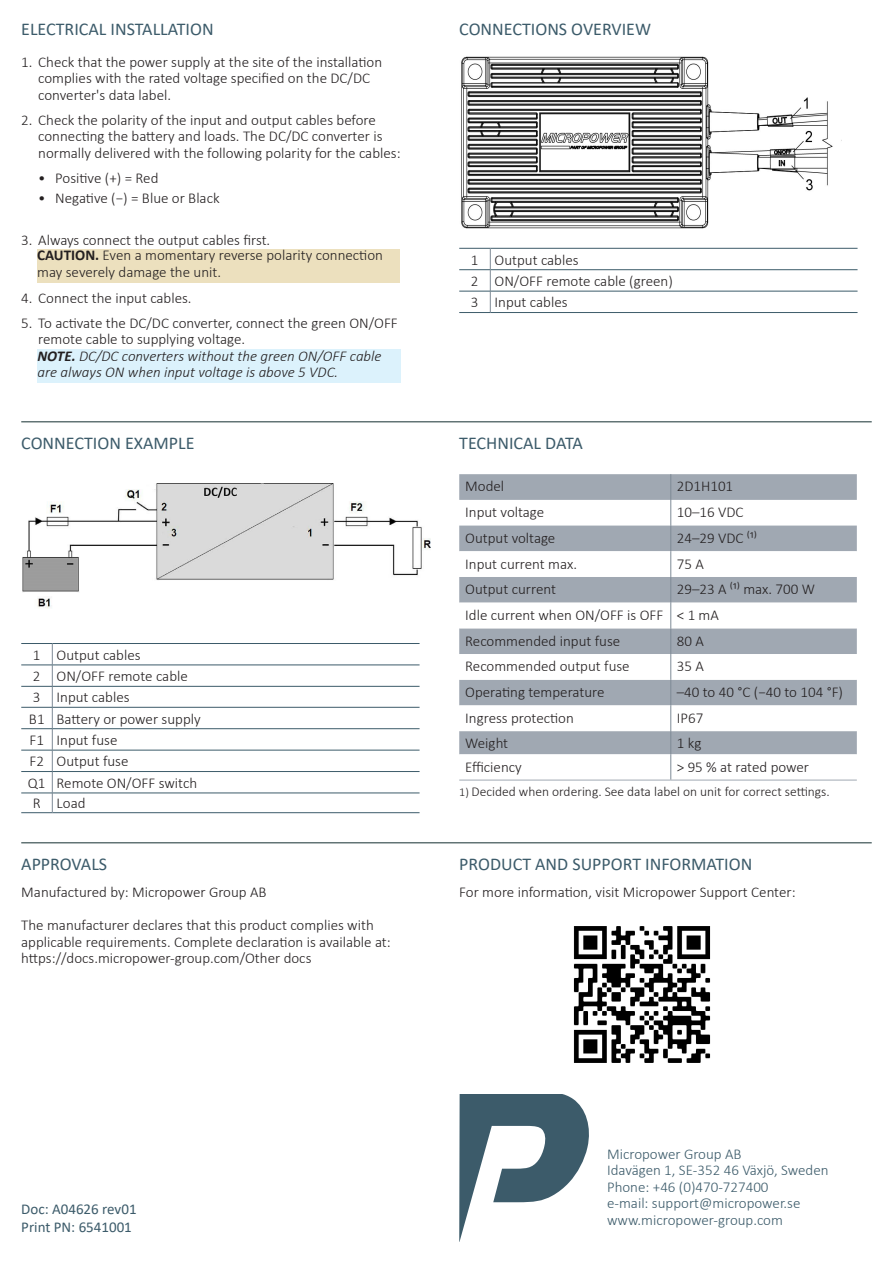
<style>
.page{position:relative;width:893px;height:1263px;background:#fff}
.page>*{position:absolute;margin:0;border:0;box-sizing:border-box;transform-origin:0 0}
.t1{font:18px "Calibri";color:#3c5b6a}
.t2{font:300 15px/16.5px "Calibri";color:#231f20}
.t3{font:300 15px/16.5px "Calibri";color:#3c5b6a}
.t4{font:italic 300 15px/16.5px "Calibri";color:#231f20}
.t5{font:15px/18px "Calibri";color:#3c5b6a}
.t6{font:300 13.5px "Calibri";color:#231f20}
.s1{font-weight:700}
.s2{font-size:12px}
</style>
<div class="page">
<hr style="left:21px;top:421px;width:851px;height:1px;background:#627475">
<hr style="left:21px;top:842px;width:851px;height:1px;background:#627475">
<svg style="left:459px;top:1094px;width:130px;height:148px"></svg>
<hr style="left:459px;top:248px;width:31px;height:1px;background:#3c5b6a">
<hr style="left:490px;top:248px;width:367px;height:1px;background:#3c5b6a">
<hr style="left:459px;top:269px;width:31px;height:1px;background:#3c5b6a">
<hr style="left:490px;top:269px;width:367px;height:1px;background:#3c5b6a">
<hr style="left:459px;top:312px;width:31px;height:1px;background:#3c5b6a">
<hr style="left:490px;top:312px;width:367px;height:1px;background:#3c5b6a">
<svg style="left:490px;top:249px;width:1px;height:63px"></svg>
<hr style="left:459px;top:291px;width:31px;height:1px;background:#3c5b6a">
<hr style="left:490px;top:291px;width:367px;height:1px;background:#3c5b6a">
<svg style="left:459px;top:474px;width:398px;height:77px;fill:#a0a8b2"></svg>
<svg style="left:459px;top:551px;width:398px;height:229px"></svg>
<svg style="left:670px;top:474px;width:1px;height:306px"></svg>
<hr style="left:459px;top:780px;width:212px;height:1px;background:#a0a8b2">
<hr style="left:671px;top:780px;width:186px;height:1px;background:#a0a8b2">
<img style="left:461px;top:56px;width:372px;height:173px">
<img style="left:22px;top:483px;width:408px;height:125px">
<img style="left:573px;top:926px;width:138px;height:137px">
<div style="left:37px;top:249px;width:363px;height:33px;background:#ece0be"></div>
<div style="left:37px;top:350px;width:364px;height:33px;background:#dcf2fc"></div>
<svg style="left:21px;top:644px;width:399px;height:168px"></svg>
<hr style="left:21px;top:643px;width:31px;height:1px;background:#3c5b6a">
<hr style="left:52px;top:643px;width:368px;height:1px;background:#3c5b6a">
<hr style="left:21px;top:812px;width:31px;height:1px;background:#3c5b6a">
<hr style="left:52px;top:812px;width:368px;height:1px;background:#3c5b6a">
<svg style="left:52px;top:644px;width:1px;height:168px"></svg>
<hr style="left:21px;top:664px;width:31px;height:1px;background:#3c5b6a">
<hr style="left:52px;top:664px;width:368px;height:1px;background:#3c5b6a">
<hr style="left:21px;top:686px;width:31px;height:1px;background:#3c5b6a">
<hr style="left:52px;top:686px;width:368px;height:1px;background:#3c5b6a">
<hr style="left:21px;top:707px;width:31px;height:1px;background:#3c5b6a">
<hr style="left:52px;top:707px;width:368px;height:1px;background:#3c5b6a">
<hr style="left:21px;top:728px;width:31px;height:1px;background:#3c5b6a">
<hr style="left:52px;top:728px;width:368px;height:1px;background:#3c5b6a">
<hr style="left:21px;top:750px;width:31px;height:1px;background:#3c5b6a">
<hr style="left:52px;top:750px;width:368px;height:1px;background:#3c5b6a">
<hr style="left:21px;top:771px;width:31px;height:1px;background:#3c5b6a">
<hr style="left:52px;top:771px;width:368px;height:1px;background:#3c5b6a">
<hr style="left:21px;top:792px;width:31px;height:1px;background:#3c5b6a">
<hr style="left:52px;top:792px;width:368px;height:1px;background:#3c5b6a">
<p class="t1" style="left:21px;top:16px;width:194px">ELECTRICAL INSTALLATION</p>
<p class="t2" style="left:38px;top:53px;width:345px;text-indent:-17px">1. Check that the power supply at the site of the installation complies with the rated voltage specified on the DC/DC converter's data label.</p>
<p class="t2" style="left:38px;top:111px;width:364px;text-indent:-17px">2. Check the polarity of the input and output cables before connecting the battery and loads. The DC/DC converter is normally delivered with the following polarity for the cables:</p>
<p class="t2" style="left:38px;top:169px;width:122px">• Positive (+) = Red</p>
<p class="t2" style="left:38px;top:190px;width:183px">• Negative (−) = Blue or Black</p>
<p class="t2" style="left:21px;top:231px;width:251px">3. Always connect the output cables first.</p>
<p class="t2" style="left:37px;top:247px;width:347px"><span class="s1">CAUTION.</span> Even a momentary reverse polarity connection may severely damage the unit.</p>
<p class="t2" style="left:21px;top:289px;width:172px">4. Connect the input cables.</p>
<p class="t2" style="left:38px;top:314px;width:361px;text-indent:-17px">5. To activate the DC/DC converter, connect the green ON/OFF remote cable to supplying voltage.</p>
<p class="t4" style="left:37px;top:347px;width:346px"><span class="s1">NOTE.</span> DC/DC converters without the green ON/OFF cable are always ON when input voltage is above 5 VDC.</p>
<p class="t1" style="left:459px;top:16px;width:193px">CONNECTIONS OVERVIEW</p>
<p class="t2" style="left:471px;top:249px;width:203px;line-height:21.5px">1 Output cables<br>2 ON/OFF remote cable (green)<br>3 Input cables</p>
<p class="t1" style="left:21px;top:431px;width:175px">CONNECTION EXAMPLE</p>
<p class="t1" style="left:459px;top:431px;width:125px">TECHNICAL DATA</p>
<p class="t2" style="left:465px;top:478px;width:41px">Model</p>
<p class="t2" style="left:677px;top:478px;width:58px">2D1H101</p>
<p class="t2" style="left:465px;top:504px;width:81px">Input voltage</p>
<p class="t2" style="left:677px;top:504px;width:68px">10–16 VDC</p>
<p class="t2" style="left:465px;top:529px;width:92px">Output voltage</p>
<p class="t2" style="left:677px;top:529px;width:82px">24–29 VDC ⁽¹⁾</p>
<p class="t2" style="left:465px;top:555px;width:113px">Input current max.</p>
<p class="t2" style="left:677px;top:555px;width:29px">75 A</p>
<p class="t2" style="left:465px;top:581px;width:92px">Output current</p>
<p class="t2" style="left:465px;top:576px;width:351px;line-height:25.7px;text-indent:212px">29–23 A ⁽¹⁾ max. 700 W<br>Idle current when ON/OFF is OFF &lt; 1 mA<br>Recommended input fuse</p>
<p class="t2" style="left:677px;top:632px;width:29px">80 A</p>
<p class="t2" style="left:33px;top:646px;width:109px">1 Output cables</p>
<p class="t2" style="left:33px;top:668px;width:156px">2 ON/OFF remote cable</p>
<p class="t2" style="left:33px;top:689px;width:98px">3 Input cables</p>
<p class="t2" style="left:29px;top:710px;width:173px">B1 Battery or power supply</p>
<p class="t2" style="left:30px;top:732px;width:89px">F1 Input fuse</p>
<p class="t2" style="left:30px;top:753px;width:101px">F2 Output fuse</p>
<p class="t2" style="left:28px;top:774px;width:171px">Q1 Remote ON/OFF switch</p>
<p class="t2" style="left:33px;top:795px;width:54px">R Load</p>
<p class="t2" style="left:465px;top:658px;width:166px">Recommended output fuse</p>
<p class="t2" style="left:677px;top:658px;width:29px">35 A</p>
<p class="t2" style="left:465px;top:684px;width:141px">Operating temperature</p>
<p class="t2" style="left:677px;top:684px;width:168px">–40 to 40 °C (−40 to 104 °F)</p>
<p class="t2" style="left:465px;top:709px;width:110px">Ingress protection</p>
<p class="t2" style="left:677px;top:709px;width:28px">IP67</p>
<p class="t2" style="left:465px;top:735px;width:44px">Weight</p>
<p class="t2" style="left:677px;top:735px;width:26px">1 kg</p>
<p class="t2" style="left:465px;top:758px;width:58px">Efficiency</p>
<p class="t2" style="left:677px;top:758px;width:134px">&gt; 95 % at rated power</p>
<p class="t6" style="left:459px;top:783px;width:372px"><span class="s2">1)</span> Decided when ordering. See data label on unit for correct settings.</p>
<p class="t1" style="left:21px;top:851px;width:87px">APPROVALS</p>
<p class="t1" style="left:459px;top:851px;width:295px">PRODUCT AND SUPPORT INFORMATION</p>
<p class="t2" style="left:21px;top:884px;width:247px">Manufactured by: Micropower Group AB</p>
<p class="t2" style="left:21px;top:917px;width:371px">The manufacturer declares that this product complies with applicable requirements. Complete declaration is available at: https://docs.micropower-group.com/Other docs</p>
<p class="t2" style="left:459px;top:883px;width:338px">For more information, visit Micropower Support Center:</p>
<p class="t5" style="left:21px;top:1200px;width:117px">Doc: A04626 rev01<br>Print PN: 6541001</p>
<p class="t3" style="left:607px;top:1145px;width:223px">Micropower Group AB<br>Idavägen 1, SE-352 46 Växjö, Sweden<br>Phone: +46 (0)470-727400<br>e-mail: support@micropower.se www.micropower-group.com</p>
</div>
